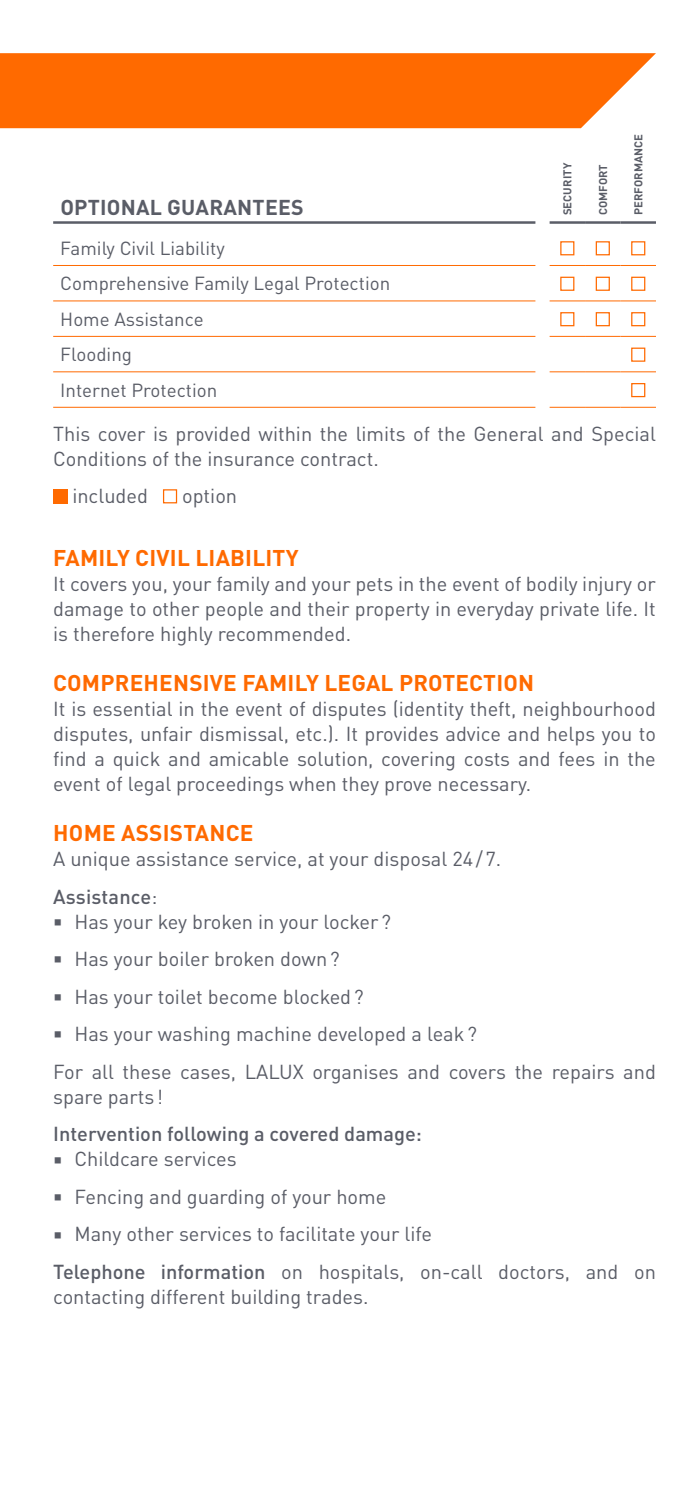
<style>
.page{position:relative;width:695px;height:1489px;background:#fff}
.page>*{position:absolute;margin:0;border:0;box-sizing:border-box;transform-origin:0 0}
.t1{font:700 22.5px "DIN Pro";letter-spacing:.01em;color:#ff6a00}
.t2{font:700 21.25px "DIN Pro";letter-spacing:.01em;color:#5a5d67}
.t3{font:20px/25px "DIN Pro";color:#5a5d67}
.t4{font:500 20px "DIN Pro";color:#5a5d67}
.t5{font:18.75px/35.5px "DIN Pro";color:#5a5d67}
.t6{font:700 11.25px "DIN Pro";letter-spacing:.01em;color:#5a5d67}
.s1{font-weight:500}
</style>
<div class="page">
<div style="left:0;top:53px;width:656px;height:75px;background:#ff6a00"></div>
<hr style="left:53px;top:265px;width:482px;height:1px;background:#ff6a00">
<hr style="left:549px;top:265px;width:36px;height:1px;background:#ff6a00">
<hr style="left:585px;top:265px;width:35px;height:1px;background:#ff6a00">
<hr style="left:53px;top:300px;width:482px;height:1px;background:#ff6a00">
<hr style="left:620px;top:265px;width:36px;height:1px;background:#ff6a00">
<hr style="left:549px;top:300px;width:36px;height:1px;background:#ff6a00">
<hr style="left:585px;top:300px;width:35px;height:1px;background:#ff6a00">
<hr style="left:53px;top:336px;width:482px;height:1px;background:#ff6a00">
<hr style="left:620px;top:300px;width:36px;height:1px;background:#ff6a00">
<hr style="left:549px;top:336px;width:36px;height:1px;background:#ff6a00">
<hr style="left:585px;top:336px;width:35px;height:1px;background:#ff6a00">
<hr style="left:53px;top:371px;width:482px;height:1px;background:#ff6a00">
<hr style="left:620px;top:336px;width:36px;height:1px;background:#ff6a00">
<hr style="left:549px;top:371px;width:36px;height:1px;background:#ff6a00">
<hr style="left:585px;top:371px;width:35px;height:1px;background:#ff6a00">
<hr style="left:620px;top:371px;width:36px;height:1px;background:#ff6a00">
<hr style="left:53px;top:407px;width:482px;height:1px;background:#ff6a00">
<hr style="left:549px;top:407px;width:36px;height:1px;background:#ff6a00">
<hr style="left:585px;top:407px;width:35px;height:1px;background:#ff6a00">
<hr style="left:620px;top:407px;width:36px;height:1px;background:#ff6a00">
<hr style="left:53px;top:221px;width:482px;height:3px;background:#5a5d67">
<hr style="left:549px;top:221px;width:36px;height:3px;background:#5a5d67">
<hr style="left:585px;top:221px;width:35px;height:3px;background:#5a5d67">
<hr style="left:620px;top:221px;width:36px;height:3px;background:#5a5d67">
<div style="left:560px;top:241px;width:14px;height:14px;border:1px solid #ff6a00"></div>
<div style="left:595px;top:241px;width:14px;height:14px;border:1px solid #ff6a00"></div>
<div style="left:631px;top:241px;width:14px;height:14px;border:1px solid #ff6a00"></div>
<div style="left:560px;top:277px;width:14px;height:14px;border:1px solid #ff6a00"></div>
<div style="left:595px;top:277px;width:14px;height:14px;border:1px solid #ff6a00"></div>
<div style="left:631px;top:277px;width:14px;height:14px;border:1px solid #ff6a00"></div>
<div style="left:560px;top:312px;width:14px;height:14px;border:1px solid #ff6a00"></div>
<div style="left:595px;top:312px;width:14px;height:14px;border:1px solid #ff6a00"></div>
<div style="left:631px;top:312px;width:14px;height:14px;border:1px solid #ff6a00"></div>
<div style="left:631px;top:347px;width:14px;height:15px;border:1px solid #ff6a00"></div>
<div style="left:631px;top:383px;width:14px;height:14px;border:1px solid #ff6a00"></div>
<div style="left:53px;top:489px;width:14px;height:14px;background:#ff6a00"></div>
<div style="left:163px;top:489px;width:14px;height:14px;border:1px solid #ff6a00"></div>
<p class="t2" style="left:60px;top:193px;width:245px">OPTIONAL GUARANTEES</p>
<p class="t6" style="left:560px;top:215px;width:54px;rotate:-90deg">SECURITY</p>
<p class="t6" style="left:595px;top:215px;width:53px;rotate:-90deg">COMFORT</p>
<p class="t6" style="left:630px;top:215px;width:83px;rotate:-90deg">PERFORMANCE</p>
<p class="t5" style="left:60px;top:229px;width:331px">Family Civil Liability<br>Comprehensive Family Legal Protection<br>Home Assistance<br>Flooding<br>Internet Protection</p>
<p class="t3" style="left:53px;top:420px;width:604px">This cover is provided within the limits of the General and Special<br>Conditions of the insurance contract.</p>
<p class="t3" style="left:72px;top:483px;width:77px">included</p>
<p class="t3" style="left:182px;top:483px;width:57px">option</p>
<p class="t1" style="left:53px;top:542px;width:247px">FAMILY CIVIL LIABILITY</p>
<p class="t3" style="left:53px;top:570px;width:604px;text-align:justify">It covers you, your family and your pets in the event of bodily injury or damage to other people and their property in everyday private life. It is therefore highly recommended.</p>
<p class="t1" style="left:53px;top:667px;width:482px">COMPREHENSIVE FAMILY LEGAL PROTECTION</p>
<p class="t3" style="left:53px;top:695px;width:604px;text-align:justify">It is essential in the event of disputes (identity theft, neighbourhood disputes, unfair dismissal, etc.). It provides advice and helps you to find a quick and amicable solution, covering costs and fees in the event of legal proceedings when they prove necessary.</p>
<p class="t1" style="left:53px;top:817px;width:202px">HOME ASSISTANCE</p>
<p class="t3" style="left:53px;top:839px;width:449px;line-height:37.5px">A unique assistance service, at your disposal 24/7.<br><span class="s1">Assistance</span>:</p>
<p class="t3" style="left:74px;top:908px;width:318px">Has your key broken in your locker ?</p>
<p class="t3" style="left:74px;top:945px;width:267px">Has your boiler broken down?</p>
<p class="t3" style="left:74px;top:983px;width:291px">Has your toilet become blocked?</p>
<p class="t3" style="left:74px;top:1020px;width:404px">Has your washing machine developed a leak?</p>
<p class="t3" style="left:53px;top:1058px;width:604px">For all these cases, LALUX organises and covers the repairs and</p>
<p class="t3" style="left:53px;top:1083px;width:111px">spare parts !</p>
<p class="t4" style="left:53px;top:1120px;width:370px">Intervention following a covered damage:</p>
<p class="t3" style="left:74px;top:1145px;width:164px">Childcare services</p>
<p class="t3" style="left:74px;top:1183px;width:313px">Fencing and guarding of your home</p>
<p class="t3" style="left:74px;top:1220px;width:359px">Many other services to facilitate your life</p>
<p class="t3" style="left:53px;top:1258px;width:604px"><span class="s1">Telephone information</span> on hospitals, on-call doctors, and on</p>
<p class="t3" style="left:53px;top:1283px;width:317px">contacting different building trades.</p>
</div>
